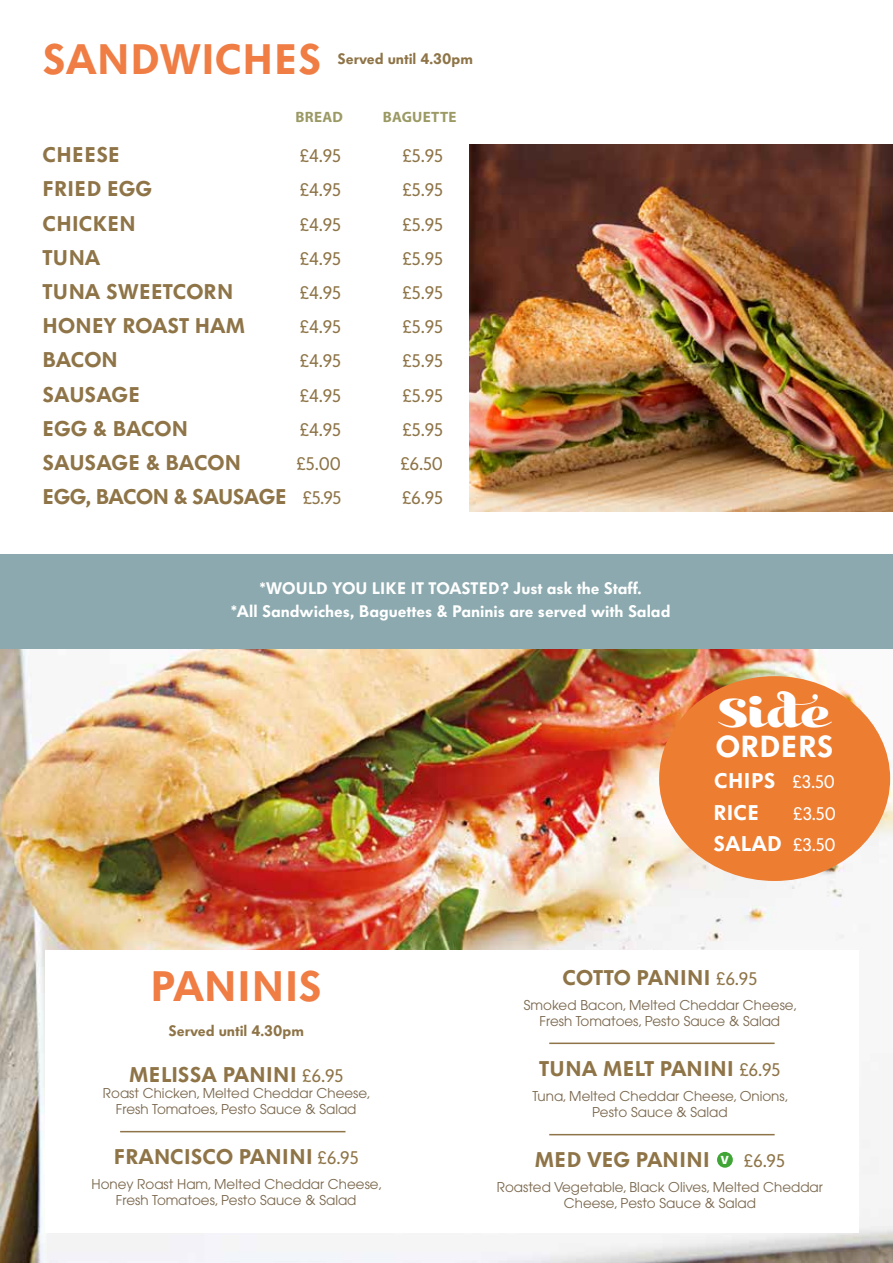
<style>
.page{position:relative;width:893px;height:1263px;background:#fff}
.page>*{position:absolute;margin:0;border:0;box-sizing:border-box;transform-origin:0 0}
.t1{font:48px "Kari Display Pro";color:#fff}
.t2{font:42px "Volkswagen Headline Osf";color:#ef7d44}
.t3{font:30px "Volkswagen Headline Osf";letter-spacing:.01em;color:#fff}
.t4{font:21px "Volkswagen Headline Osf";color:#8e7447}
.t5{font:21px "Volkswagen Headline Osf";letter-spacing:.02em;color:#8e7447}
.t6{font:21px/31.2px "Volkswagen Headline Osf";letter-spacing:.02em;color:#fff}
.t7{font:21px "Volkswagen Headline Osf";letter-spacing:-.025em;color:#8e7447}
.t8{font:18px "Volkswagen Copy";color:#8e7447}
.t9{font:18px "Volkswagen Copy";color:#fff}
.t10{font:16.5px/22.8px "Volkswagen Headline Osf";color:#fff;text-align:center}
.t11{font:15px "Volkswagen Headline";color:#8e7447}
.t12{font:700 15px "Myriad Pro";letter-spacing:.02em;color:#9b9a65}
.t13{font:13.5px/16.2px "Avant Garde";color:#7a674d;text-align:center}
.t14{font:900 11.4px "Vectora LH";color:#fff}
.s1{font-family:"Volkswagen Copy";font-size:18px}
</style>
<div class="page">
<img style="left:0;top:649px;width:893px;height:614px">
<div style="left:46px;top:950px;width:813px;height:283px;background:#fff"></div>
<hr style="left:120px;top:1131px;width:225px;height:1px;background:#8e7447">
<hr style="left:549px;top:1042px;width:226px;height:2px;background:#8e7447">
<hr style="left:549px;top:1134px;width:226px;height:1px;background:#8e7447">
<div style="left:0;top:555px;width:893px;height:94px;background:#8ba9ae"></div>
<div style="left:659px;top:676px;width:231px;height:205px;background:#ed7d31;border-radius:50%"></div>
<img style="left:469px;top:145px;width:424px;height:366px">
<div style="left:717px;top:1152px;width:16px;height:16px;background:#3fa535;border-radius:50%"></div>
<h2 class="t2" style="left:43px;top:35px;width:281px">SANDWICHES</h2>
<p class="t11" style="left:338px;top:50px;width:137px">Served until 4.30pm</p>
<p class="t12" style="left:296px;top:107px;width:49px">BREAD</p>
<p class="t12" style="left:383px;top:107px;width:75px">BAGUETTE</p>
<h3 class="t4" style="left:43px;top:143px;width:79px">CHEESE</h3>
<h3 class="t8" style="left:300px;top:146px;width:43px">£4.95</h3>
<h3 class="t8" style="left:402px;top:146px;width:42px">£5.95</h3>
<h3 class="t4" style="left:43px;top:177px;width:111px">FRIED EGG</h3>
<h3 class="t8" style="left:300px;top:180px;width:43px">£4.95</h3>
<h3 class="t8" style="left:402px;top:180px;width:42px">£5.95</h3>
<h3 class="t5" style="left:43px;top:211px;width:95px">CHICKEN</h3>
<h3 class="t8" style="left:300px;top:214px;width:43px">£4.95</h3>
<h3 class="t8" style="left:402px;top:214px;width:42px">£5.95</h3>
<h3 class="t4" style="left:43px;top:245px;width:60px">TUNA</h3>
<h3 class="t8" style="left:300px;top:248px;width:43px">£4.95</h3>
<h3 class="t8" style="left:402px;top:248px;width:42px">£5.95</h3>
<h3 class="t4" style="left:43px;top:279px;width:192px">TUNA SWEETCORN</h3>
<h3 class="t8" style="left:300px;top:283px;width:43px">£4.95</h3>
<h3 class="t8" style="left:402px;top:283px;width:42px">£5.95</h3>
<h3 class="t4" style="left:43px;top:314px;width:204px">HONEY ROAST HAM</h3>
<h3 class="t8" style="left:300px;top:317px;width:43px">£4.95</h3>
<h3 class="t8" style="left:402px;top:317px;width:42px">£5.95</h3>
<h3 class="t4" style="left:43px;top:348px;width:77px">BACON</h3>
<h3 class="t8" style="left:300px;top:351px;width:43px">£4.95</h3>
<h3 class="t8" style="left:402px;top:351px;width:42px">£5.95</h3>
<h3 class="t4" style="left:43px;top:382px;width:99px">SAUSAGE</h3>
<h3 class="t8" style="left:300px;top:385px;width:43px">£4.95</h3>
<h3 class="t8" style="left:402px;top:385px;width:42px">£5.95</h3>
<h3 class="t4" style="left:43px;top:416px;width:147px">EGG &amp; BACON</h3>
<h3 class="t8" style="left:300px;top:419px;width:43px">£4.95</h3>
<h3 class="t8" style="left:402px;top:419px;width:42px">£5.95</h3>
<h3 class="t4" style="left:43px;top:450px;width:200px">SAUSAGE &amp; BACON</h3>
<h3 class="t8" style="left:296px;top:454px;width:46px">£5.00</h3>
<h3 class="t8" style="left:400px;top:454px;width:44px">£6.50</h3>
<h3 class="t7" style="left:43px;top:485px;width:300px">EGG, BACON &amp; SAUSAGE <span class="s1">£5.95</span></h3>
<h3 class="t8" style="left:402px;top:488px;width:43px">£6.95</h3>
<p class="t10" style="left:231px;top:577px;width:441px">*WOULD YOU LIKE IT TOASTED? Just ask the Staff.<br>*All Sandwiches, Baguettes &amp; Paninis are served with Salad</p>
<h1 class="t1" style="left:717px;top:681px;width:116px">Side</h1>
<h3 class="t3" style="left:716px;top:729px;width:119px">ORDERS</h3>
<h3 class="t6" style="left:713px;top:766px;width:123px">CHIPS <span class="s1">£3.50<br></span>RICE</h3>
<h3 class="t9" style="left:793px;top:803px;width:44px">£3.50</h3>
<h3 class="t6" style="left:713px;top:828px;width:124px">SALAD <span class="s1">£3.50</span></h3>
<h2 class="t2" style="left:151px;top:962px;width:173px">PANINIS</h2>
<p class="t11" style="left:169px;top:1022px;width:137px">Served until 4.30pm</p>
<h3 class="t4" style="left:129px;top:1062px;width:216px">MELISSA PANINI <span class="s1">£6.95</span></h3>
<p class="t13" style="left:103px;top:1085px;width:270px">Roast Chicken, Melted Cheddar Cheese,<br>Fresh Tomatoes, Pesto Sauce &amp; Salad</p>
<h3 class="t4" style="left:114px;top:1145px;width:246px">FRANCISCO PANINI <span class="s1">£6.95</span></h3>
<p class="t13" style="left:92px;top:1176px;width:292px">Honey Roast Ham, Melted Cheddar Cheese,<br>Fresh Tomatoes, Pesto Sauce &amp; Salad</p>
<h3 class="t4" style="left:563px;top:966px;width:196px">COTTO PANINI <span class="s1">£6.95</span></h3>
<p class="t13" style="left:524px;top:997px;width:275px">Smoked Bacon, Melted Cheddar Cheese,<br>Fresh Tomatoes, Pesto Sauce &amp; Salad</p>
<h3 class="t5" style="left:539px;top:1056px;width:243px">TUNA MELT PANINI <span class="s1">£6.95</span></h3>
<p class="t13" style="left:532px;top:1088px;width:258px">Tuna, Melted Cheddar Cheese, Onions,<br>Pesto Sauce &amp; Salad</p>
<h3 class="t5" style="left:535px;top:1147px;width:176px">MED VEG PANINI</h3>
<h3 class="t8" style="left:744px;top:1150px;width:43px">£6.95</h3>
<p class="t13" style="left:497px;top:1178px;width:327px">Roasted Vegetable, Black Olives, Melted Cheddar<br>Cheese, Pesto Sauce &amp; Salad</p>
<p class="t14" style="left:721px;top:1152px;width:10px">V</p>
</div>
